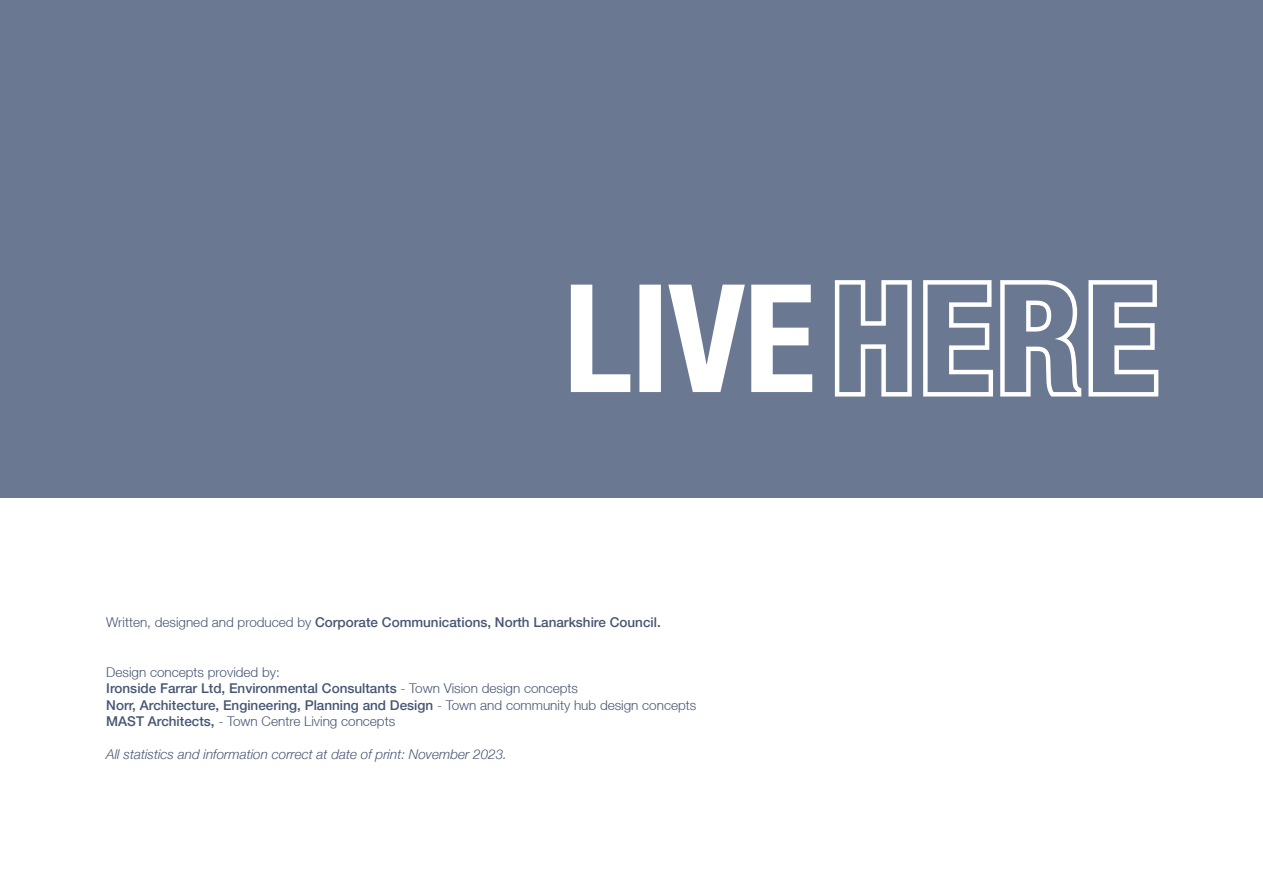
<style>
.page{position:relative;width:1263px;height:893px;background:#fff}
.page>*{position:absolute;margin:0;border:0;box-sizing:border-box;transform-origin:0 0}
.BODY_TEXT{font:500 13.5px "Helvetica Neue LT";color:#465672}
.BODY_TEXT-2{font:300 13.5px "Helvetica Neue LT";color:#465672}
.BODY_TEXT-3{font:italic 300 13.5px "Helvetica Neue LT";color:#465672}
.s1{font-weight:300}
.s2{font-weight:500}
</style>
<div class="page">
<div style="left:0;top:0;width:1263px;height:497px;background:#6a7892"></div>
<svg style="left:571px;top:280px;width:587px;height:117px"></svg>
<p class="BODY_TEXT" style="left:106px;top:614px;width:556px"><span class="s1">Written, designed and produced by</span> Corporate Communications, North Lanarkshire Council.</p>
<p class="BODY_TEXT-2" style="left:106px;top:664px;width:175px">Design concepts provided by:</p>
<p class="BODY_TEXT" style="left:106px;top:680px;width:473px">Ironside Farrar Ltd, Environmental Consultants <span class="s1">- Town Vision design concepts</span></p>
<p class="BODY_TEXT" style="left:106px;top:697px;width:591px">Norr, Architecture, Engineering, Planning and Design <span class="s1">- Town and community hub design concepts</span></p>
<p class="BODY_TEXT-2" style="left:106px;top:713px;width:290px"><span class="s2">MAST Architects,</span> - Town Centre Living concepts</p>
<p class="BODY_TEXT-3" style="left:106px;top:746px;width:402px">All statistics and information correct at date of print: November 2023.</p>
</div>
